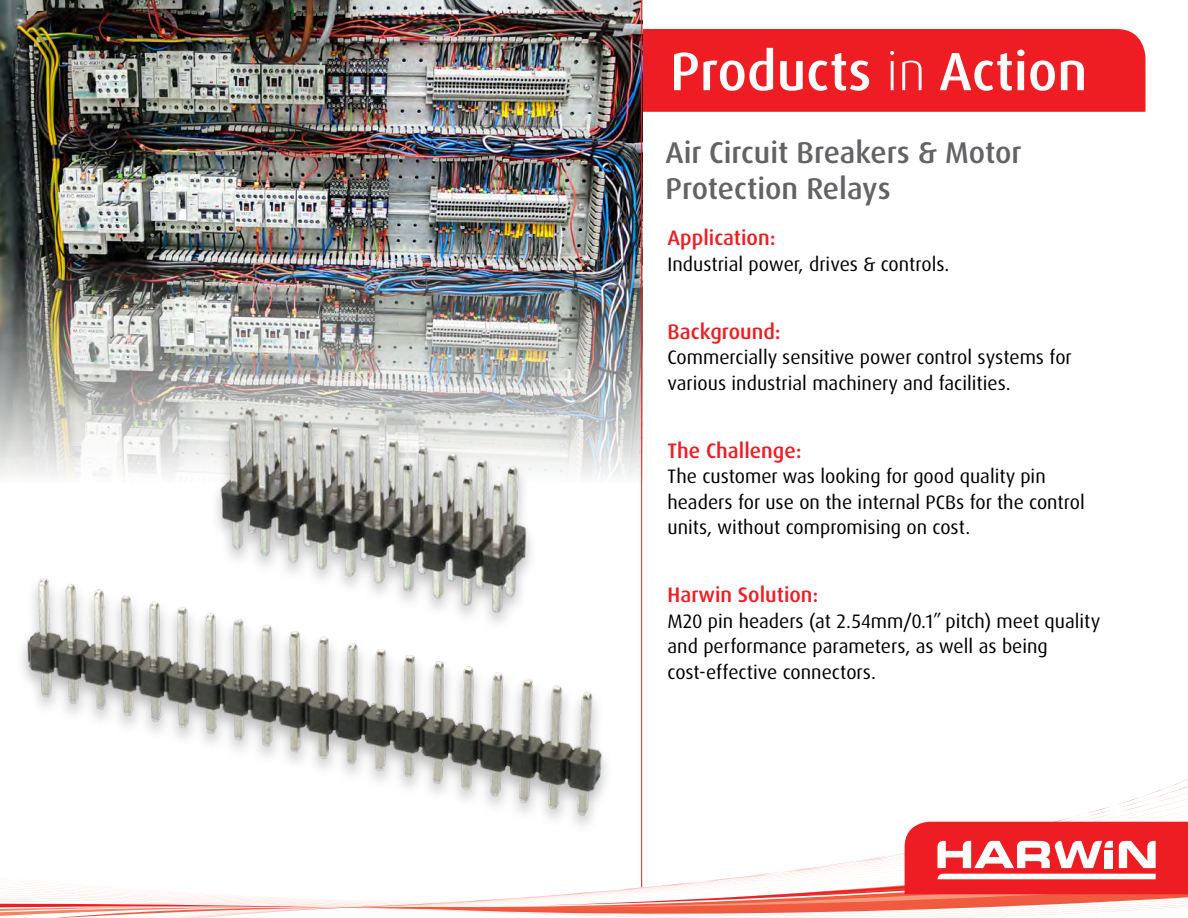
<style>
.page{position:relative;width:1188px;height:918px;background:#fff}
.page>*{position:absolute;margin:0;border:0;box-sizing:border-box;transform-origin:0 0}
.t1{font:500 54px "Dax OT";color:#fff}
.t2{font:500 30px/36px "Dax OT";color:#636366}
.t3{font:500 21px "Dax OT";color:#ee1d23}
.t4{font:19.5px/25.5px "Dax OT";color:#000}
.s1{font-weight:300}
</style>
<div class="page">
<div style="left:642px;top:29px;width:503px;height:83px;background:#ee1d23"></div>
<img style="left:0;top:0;width:641px;height:308px">
<hr style="left:641px;top:0;width:1px;height:887px;background:#ee1d23">
<svg style="left:655px;top:779px;width:533px;height:139px"></svg>
<svg style="left:728px;top:898px;width:460px;height:6px;background:#f3816b"></svg>
<svg style="left:723px;top:792px;width:465px;height:106px"></svg>
<div style="left:1105px;top:850px;width:8px;height:18px;background:#fff"></div>
<img style="left:0;top:308px;width:655px;height:610px">
<h1 class="t1" style="left:670px;top:37px;width:419px">Products <span class="s1">in</span> Action</h1>
<h2 class="t2" style="left:665px;top:135px;width:358px">Air Circuit Breakers &amp; Motor<br>Protection Relays</h2>
<p class="t3" style="left:668px;top:224px;width:110px">Application:</p>
<p class="t4" style="left:668px;top:251px;width:283px">Industrial power, drives &amp; controls.</p>
<p class="t3" style="left:668px;top:318px;width:115px">Background:</p>
<p class="t4" style="left:668px;top:345px;width:406px">Commercially sensitive power control systems for various industrial machinery and facilities.</p>
<p class="t3" style="left:668px;top:437px;width:136px">The Challenge:</p>
<p class="t4" style="left:668px;top:464px;width:419px">The customer was looking for good quality pin headers for use on the internal PCBs for the control units, without compromising on cost.</p>
<p class="t3" style="left:668px;top:581px;width:152px">Harwin Solution:</p>
<p class="t4" style="left:668px;top:608px;width:434px">M20 pin headers (at 2.54mm/0.1” pitch) meet quality and performance parameters, as well as being cost-effective connectors.</p>
</div>
